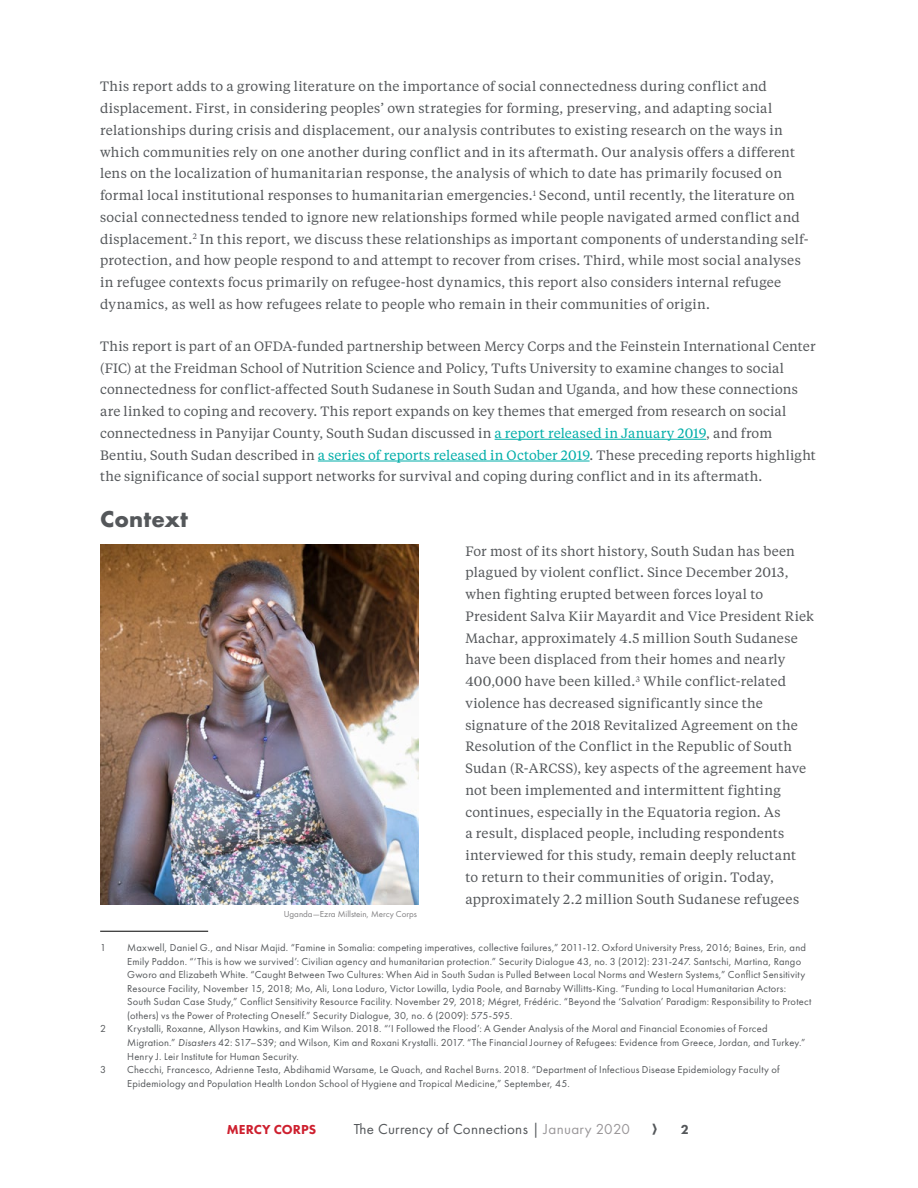
<style>
.page{position:relative;width:918px;height:1188px;background:#fff}
.page>*{position:absolute;margin:0;border:0;box-sizing:border-box;transform-origin:0 0}
.t1{font:700 24px "Futura PT";letter-spacing:.005em;color:#54575a}
.t2{font:15px "Futura PT";letter-spacing:.02em;color:#54575a}
.t3{font:13.5px/21.8px "Tiempos Text";letter-spacing:.015em;color:#54575a}
.t4{font:800 13.5px "Futura PT";color:#ce202f}
.t5{font:800 13.5px "Futura PT";color:#54575a}
.t6{font:10.5px/13.5px "Futura PT";letter-spacing:.02em;color:#54575a}
.t7{font:9px "Futura PT";color:#828183}
.s1{color:#00aea9}
.s2{font-style:italic}
.s3{color:#9a9799}
</style>
<div class="page">
<hr style="left:495px;top:439px;width:211px;height:1px;background:#00aea9">
<hr style="left:318px;top:461px;width:272px;height:1px;background:#00aea9">
<hr style="left:100px;top:931px;width:108px;height:1px;background:#000">
<img style="left:101px;top:545px;width:317px;height:359px">
<p class="t3" style="left:100px;top:75px;width:710px">This report adds to a growing literature on the importance of social connectedness during conflict and displacement. First, in considering peoples’ own strategies for forming, preserving, and adapting social relationships during crisis and displacement, our analysis contributes to existing research on the ways in which communities rely on one another during conflict and in its aftermath. Our analysis offers a different lens on the localization of humanitarian response, the analysis of which to date has primarily focused on formal local institutional responses to humanitarian emergencies.<sup>1</sup> Second, until recently, the literature on social connectedness tended to ignore new relationships formed while people navigated armed conflict and displacement.<sup>2</sup> In this report, we discuss these relationships as important components of understanding self&shy;protection, and how people respond to and attempt to recover from crises. Third, while most social analyses in refugee contexts focus primarily on refugee-host dynamics, this report also considers internal refugee dynamics, as well as how refugees relate to people who remain in their communities of origin.</p>
<p class="t3" style="left:100px;top:335px;width:717px">This report is part of an OFDA-funded partnership between Mercy Corps and the Feinstein International Center (FIC) at the Freidman School of Nutrition Science and Policy, Tufts University to examine changes to social connectedness for conflict-affected South Sudanese in South Sudan and Uganda, and how these connections are linked to coping and recovery. This report expands on key themes that emerged from research on social connectedness in Panyijar County, South Sudan discussed in <span class="s1">a report released in January 2019</span>, and from Bentiu, South Sudan described in <span class="s1">a series of reports released in October 2019</span>. These preceding reports highlight the significance of social support networks for survival and coping during conflict and in its aftermath.</p>
<h1 class="t1" style="left:100px;top:504px;width:90px">Context</h1>
<p class="t3" style="left:465px;top:539px;width:350px">For most of its short history, South Sudan has been plagued by violent conflict. Since December 2013, when fighting erupted between forces loyal to President Salva Kiir Mayardit and Vice President Riek Machar, approximately 4.5 million South Sudanese have been displaced from their homes and nearly 400,000 have been killed.<sup>3</sup> While conflict-related violence has decreased significantly since the signature of the 2018 Revitalized Agreement on the Resolution of the Conflict in the Republic of South Sudan (R-ARCSS), key aspects of the agreement have not been implemented and intermittent fighting continues, especially in the Equatoria region. As<br>a result, displaced people, including respondents interviewed for this study, remain deeply reluctant<br>to return to their communities of origin. Today, approximately 2.2 million South Sudanese refugees</p>
<p class="t6" style="left:100px;top:941px;width:7px">1</p>
<p class="t6" style="left:127px;top:941px;width:686px">Maxwell, Daniel G., and Nisar Majid. “Famine in Somalia: competing imperatives, collective failures,” 2011-12. Oxford University Press, 2016; Baines, Erin, and Emily Paddon. “‘This is how we survived’: Civilian agency and humanitarian protection.” Security Dialogue 43, no. 3 (2012): 231-247. Santschi, Martina, Rango Gworo and Elizabeth White. “Caught Between Two Cultures: When Aid in South Sudan is Pulled Between Local Norms and Western Systems,” Conflict Sensitivity Resource Facility, November 15, 2018; Mo, Ali, Lona Loduro, Victor Lowilla, Lydia Poole, and Barnaby Willitts-King. “Funding to Local Humanitarian Actors:<br>South Sudan Case Study,” Conflict Sensitivity Resource Facility. November 29, 2018; Mégret, Frédéric. “Beyond the ‘Salvation’ Paradigm: Responsibility to Protect (others) vs the Power of Protecting Oneself.” Security Dialogue, 30, no. 6 (2009): 575-595.</p>
<p class="t6" style="left:100px;top:1022px;width:7px">2</p>
<p class="t6" style="left:127px;top:1022px;width:680px">Krystalli, Roxanne, Allyson Hawkins, and Kim Wilson. 2018. “‘I Followed the Flood’: A Gender Analysis of the Moral and Financial Economies of Forced<br>Migration.” <span class="s2">Disasters</span> 42: S17–S39; and Wilson, Kim and Roxani Krystalli. 2017. “The Financial Journey of Refugees: Evidence from Greece, Jordan, and Turkey.”<br>Henry J. Leir Institute for Human Security.</p>
<p class="t6" style="left:100px;top:1063px;width:7px">3</p>
<p class="t6" style="left:127px;top:1063px;width:654px">Checchi, Francesco, Adrienne Testa, Abdihamid Warsame, Le Quach, and Rachel Burns. 2018. “Department of Infectious Disease Epidemiology Faculty of<br>Epidemiology and Population Health London School of Hygiene and Tropical Medicine,” September, 45.</p>
<p class="t7" style="left:284px;top:909px;width:135px">Uganda—Ezra Millstein, Mercy Corps</p>
<p class="t4" style="left:227px;top:1121px;width:91px">MERCY CORPS</p>
<p class="t2" style="left:354px;top:1120px;width:278px">The Currency of Connections | <span class="s3">January 2020</span></p>
<p class="t5" style="left:681px;top:1121px;width:10px">2</p>
</div>
